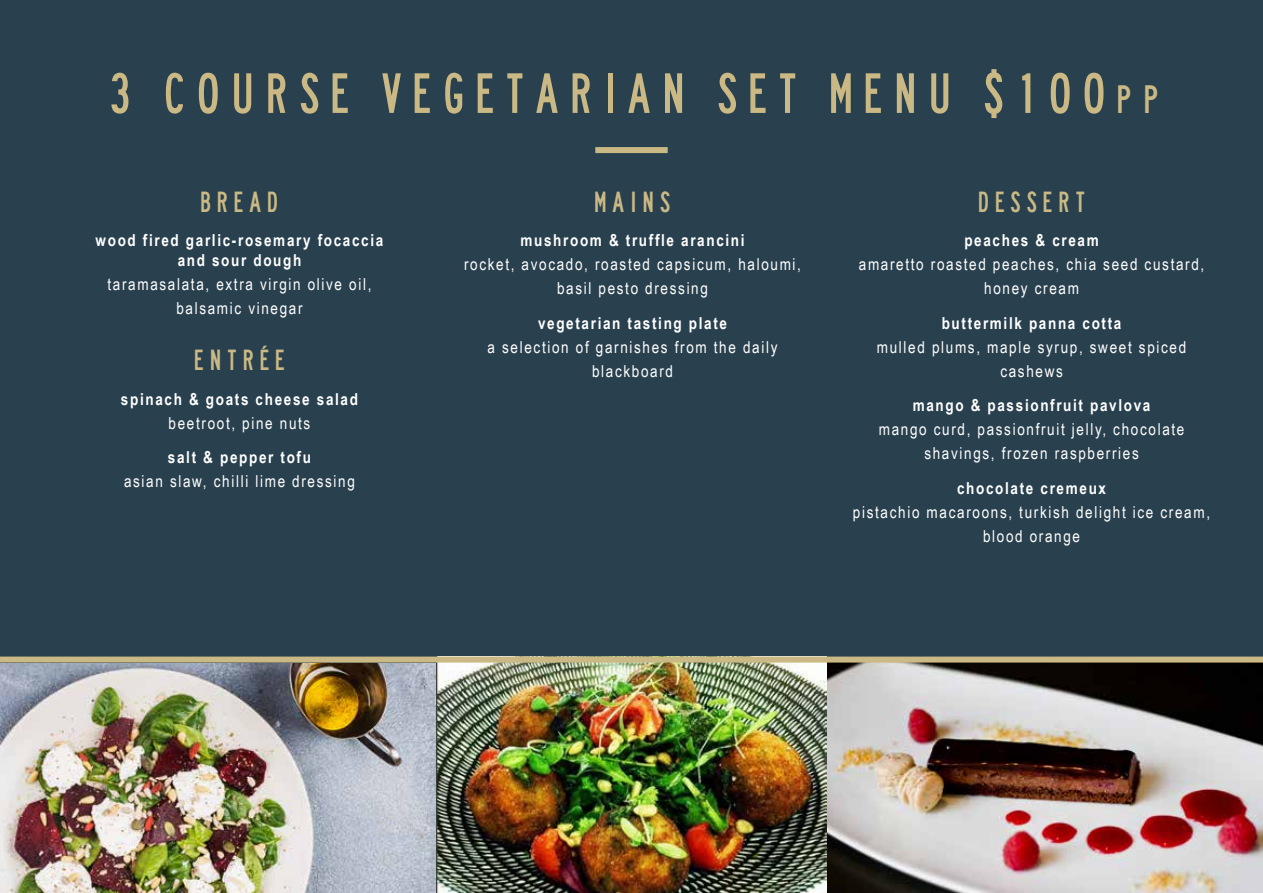
<style>
.page{position:relative;width:1263px;height:893px;background:#29404e}
.page>*{position:absolute;margin:0;border:0;box-sizing:border-box;transform-origin:0 0}
.t1{font:52.5px "lanea";letter-spacing:.2em;color:#cab984}
.t2{font:27px "lanea";letter-spacing:.2em;color:#cab984}
.t3{font:16.5px/24px "Arial Narrow";letter-spacing:.1em;color:#fff;text-align:center}
.t4{font:700 16.5px/19.8px "Arial Narrow";letter-spacing:.1em;color:#fff;text-align:center}
.s1{font-size:36.75px}
</style>
<div class="page">
<img style="left:0;top:663px;width:436px;height:230px">
<img style="left:827px;top:663px;width:436px;height:230px">
<img style="left:436px;top:663px;width:391px;height:230px">
<div style="left:0;top:657px;width:1263px;height:6px;background:#cab984"></div>
<div style="left:595px;top:147px;width:73px;height:6px;background:#cab984"></div>
<h1 class="t1" style="left:108px;top:62px;width:1052px">3 COURSE VEGETARIAN SET MENU $100<span class="s1">pp</span></h1>
<h2 class="t2" style="left:200px;top:185px;width:80px">BREAD</h2>
<p class="t4" style="left:96px;top:229px;width:289px">wood fired garlic-rosemary focaccia and sour dough</p>
<p class="t3" style="left:108px;top:271px;width:265px">taramasalata, extra virgin olive oil, balsamic vinegar</p>
<h2 class="t2" style="left:194px;top:344px;width:92px">ENTRÉE</h2>
<p class="t4" style="left:121px;top:388px;width:239px">spinach &amp; goats cheese salad</p>
<p class="t3" style="left:169px;top:410px;width:143px">beetroot, pine nuts</p>
<p class="t4" style="left:168px;top:447px;width:145px">salt &amp; pepper tofu</p>
<p class="t3" style="left:124px;top:469px;width:232px">asian slaw, chilli lime dressing</p>
<h2 class="t2" style="left:594px;top:185px;width:78px">MAINS</h2>
<p class="t4" style="left:520px;top:229px;width:226px">mushroom &amp; truffle arancini</p>
<p class="t3" style="left:464px;top:252px;width:339px">rocket, avocado, roasted capsicum, haloumi, basil pesto dressing</p>
<p class="t4" style="left:538px;top:312px;width:191px">vegetarian tasting plate</p>
<p class="t3" style="left:488px;top:334px;width:291px">a selection of garnishes from the daily blackboard</p>
<h2 class="t2" style="left:978px;top:185px;width:109px">DESSERT</h2>
<p class="t4" style="left:964px;top:229px;width:136px">peaches &amp; cream</p>
<p class="t3" style="left:859px;top:252px;width:347px">amaretto roasted peaches, chia seed custard, honey cream</p>
<p class="t4" style="left:942px;top:312px;width:181px">buttermilk panna cotta</p>
<p class="t3" style="left:877px;top:334px;width:311px">mulled plums, maple syrup, sweet spiced cashews</p>
<p class="t4" style="left:913px;top:395px;width:239px">mango &amp; passionfruit pavlova</p>
<p class="t3" style="left:879px;top:417px;width:307px">mango curd, passionfruit jelly, chocolate shavings, frozen raspberries</p>
<p class="t4" style="left:957px;top:477px;width:150px">chocolate cremeux</p>
<p class="t3" style="left:853px;top:499px;width:359px">pistachio macaroons, turkish delight ice cream, blood orange</p>
</div>
